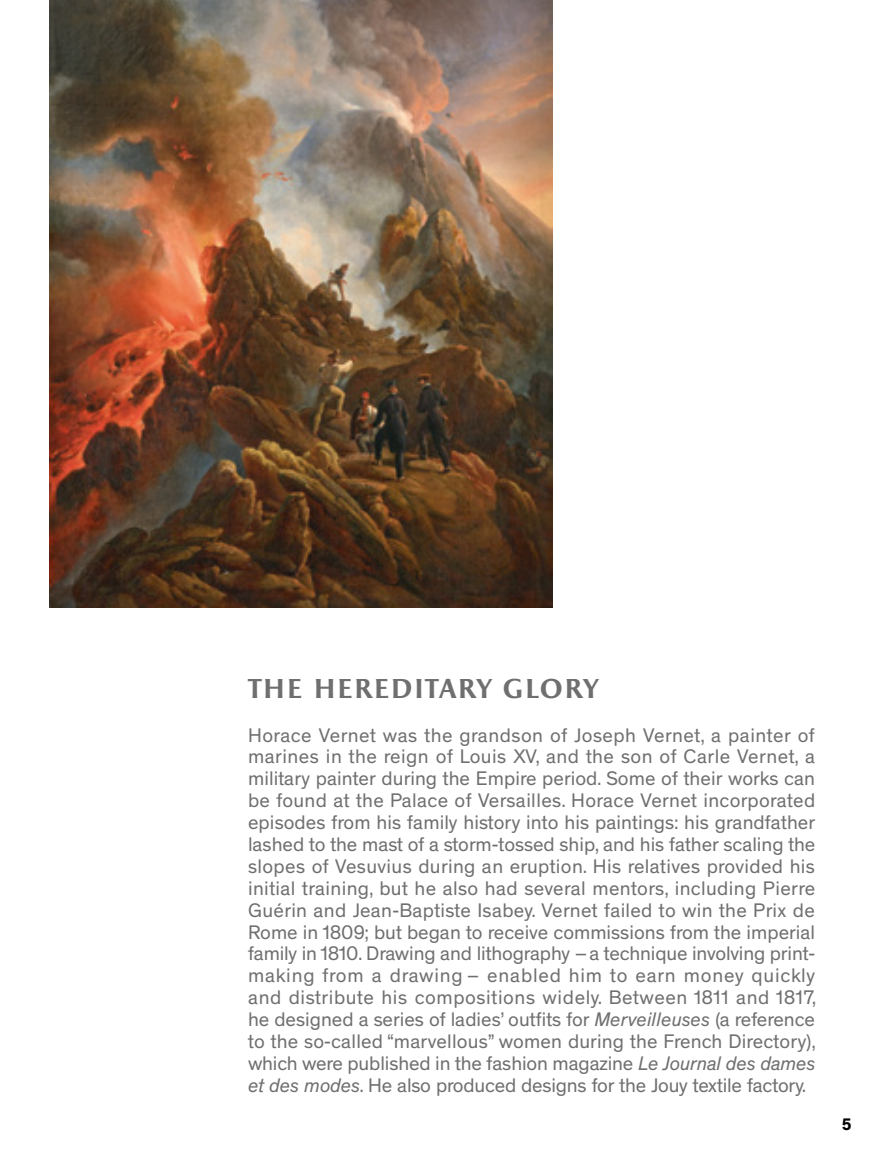
<style>
.page{position:relative;width:886px;height:1170px;background:#fff}
.page>*{position:absolute;margin:0;border:0;box-sizing:border-box;transform-origin:0 0}
.t1{font:700 27.5px "Apollon";letter-spacing:.02em;color:#706f6f}
.t2{font:20px/22px "Theinhardt";letter-spacing:-.01em;color:#706f6f;text-align:justify}
.t3{font:700 17px "Theinhardt";color:#000}
.s1{font-style:italic}
</style>
<div class="page">
<img style="left:49px;top:0;width:503px;height:607px">
<h1 class="t1" style="left:248px;top:672px;width:352px">THE HEREDITARY GLORY</h1>
<p class="t2" style="left:248px;top:724px;width:569px">Horace Vernet was the grandson of Joseph Vernet, a painter of marines in the reign of Louis XV, and the son of Carle Vernet, a military painter during the Empire period. Some of their works can be found at the Palace of Versailles. Horace Vernet incorporated episodes from his family history into his paintings: his grandfather lashed to the mast of a storm-tossed ship, and his father scaling the slopes of Vesuvius during an eruption. His relatives provided his initial training, but he also had several mentors, including Pierre Guérin and Jean-Baptiste Isabey. Vernet failed to win the Prix de Rome in 1809; but began to receive commissions from the imperial family in 1810. Drawing and lithography –a technique involving print&shy;making from a drawing – enabled him to earn money quickly and distribute his compositions widely. Between 1811 and 1817, he designed a series of ladies’ outfits for <span class="s1">Merveilleuses</span> (a reference to the so-called “marvellous” women during the French Directory), which were published in the fashion magazine <span class="s1">Le Journal des dames et des modes</span>. He also produced designs for the Jouy textile factory.</p>
<p class="t3" style="left:842px;top:1113px;width:12px">5</p>
</div>
